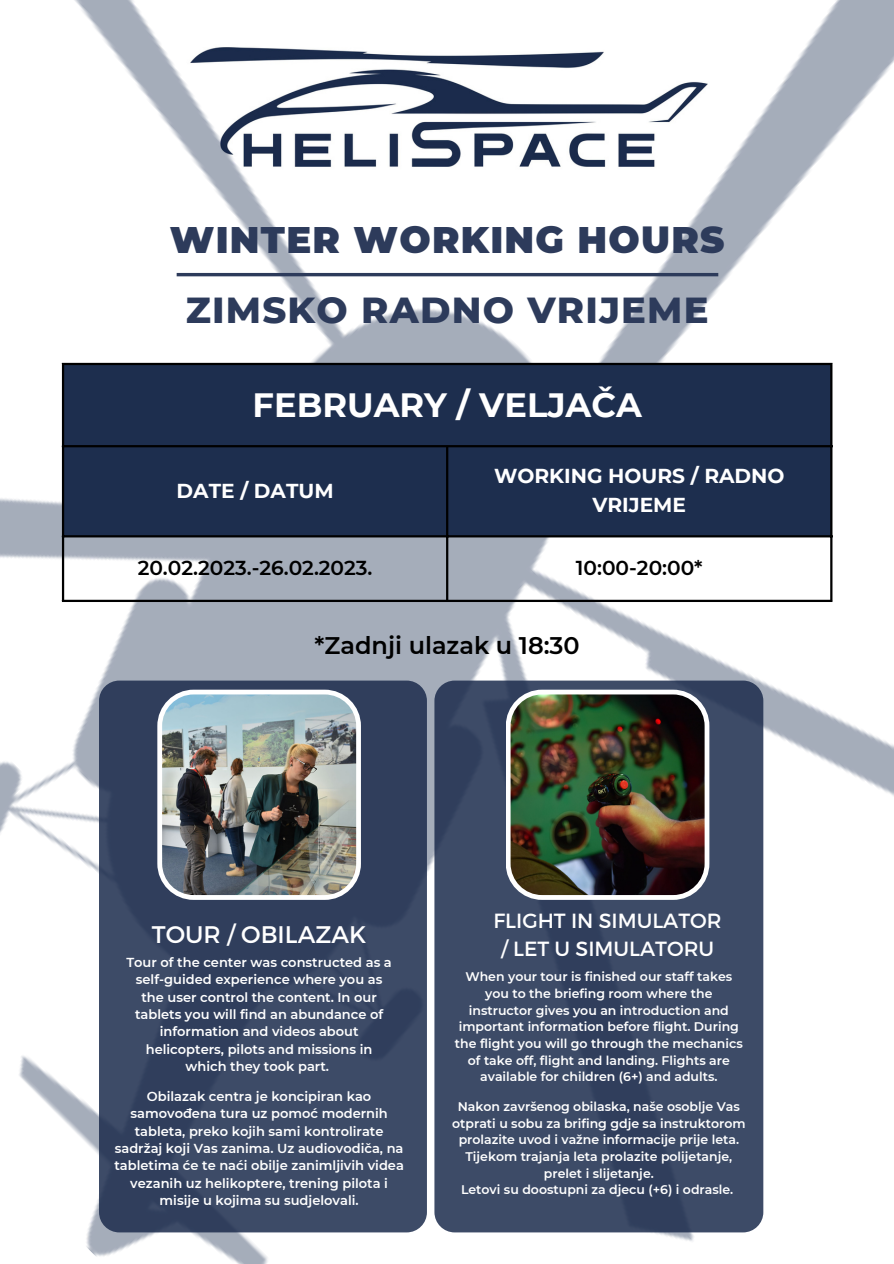
<style>
.page{position:relative;width:894px;height:1264px;background:#fff}
.page>*{position:absolute;margin:0;border:0;box-sizing:border-box;transform-origin:0 0}
.t1{font:900 36.9px "Montserrat";letter-spacing:.035em;color:#2d3b5b}
.t2{font:800 36.9px "Montserrat";letter-spacing:.035em;color:#2d3b5b}
.t3{font:700 33.6px "Montserrat";color:#fff}
.t4{font:600 24px "Montserrat";color:#000}
.t5{font:24px "Montserrat";color:#fff}
.t6{font:20.55px/28.5px "Montserrat";color:#fff;text-align:center}
.t7{font:700 20.1px/28.2px "Montserrat";color:#fff;text-align:center}
.t8{font:600 20.1px "Montserrat";color:#000}
.t9{font:600 13.05px/17.2px "Montserrat";color:#fff;text-align:center}
.t10{font:600 12.45px/16.6px "Montserrat";color:#fff;text-align:center}
</style>
<div class="page">
<img style="left:0;top:0;width:893px;height:1263px">
<hr style="left:177px;top:273px;width:541px;height:3px;background:#2d3b5b">
<div style="left:64px;top:365px;width:766px;height:170px;background:#1d2e4e"></div>
<hr style="left:62px;top:365px;width:2px;height:234px;background:#000">
<hr style="left:446px;top:447px;width:2px;height:152px;background:#000">
<hr style="left:830px;top:365px;width:2px;height:234px;background:#000">
<hr style="left:62px;top:363px;width:770px;height:2px;background:#000">
<hr style="left:62px;top:445px;width:770px;height:2px;background:#000">
<hr style="left:62px;top:535px;width:770px;height:2px;background:#000">
<hr style="left:62px;top:599px;width:770px;height:3px;background:#000">
<div style="left:99px;top:680px;width:327px;height:552px;background:#384663;border-radius:20px"></div>
<img style="left:157px;top:689px;width:204px;height:210px">
<div style="left:434px;top:680px;width:329px;height:552px;background:linear-gradient(to right,#3a4865,#3a4865);border-radius:20px"></div>
<img style="left:505px;top:689px;width:204px;height:210px">
<h1 class="t1" style="left:170px;top:217px;width:556px">WINTER WORKING HOURS</h1>
<h1 class="t2" style="left:186px;top:287px;width:524px">ZIMSKO RADNO VRIJEME</h1>
<h2 class="t3" style="left:252px;top:384px;width:390px">FEBRUARY / VELJAČA</h2>
<h3 class="t7" style="left:176px;top:476px;width:158px">DATE / DATUM</h3>
<h3 class="t7" style="left:494px;top:462px;width:292px">WORKING HOURS / RADNO<br>VRIJEME</h3>
<h3 class="t8" style="left:138px;top:555px;width:236px">20.02.2023.-26.02.2023.</h3>
<h3 class="t8" style="left:575px;top:555px;width:128px">10:00-20:00*</h3>
<h3 class="t4" style="left:314px;top:630px;width:267px">*Zadnji ulazak u 18:30</h3>
<h3 class="t5" style="left:152px;top:919px;width:216px">TOUR / OBILAZAK</h3>
<p class="t9" style="left:126px;top:953px;width:267px">Tour of the center was constructed as a self-guided experience where you as the user control the content. In our tablets you will find an abundance of information and videos about helicopters, pilots and missions in which they took part.</p>
<p class="t9" style="left:114px;top:1087px;width:291px">Obilazak centra je koncipiran kao samovođena tura uz pomoć modernih tableta, preko kojih sami kontrolirate sadržaj koji Vas zanima. Uz audiovodiča, na tabletima će te naći obilje zanimljivih videa vezanih uz helikoptere, trening pilota i misije u kojima su sudjelovali.</p>
<h3 class="t6" style="left:493px;top:905px;width:230px">FLIGHT IN SIMULATOR / LET U SIMULATORU</h3>
<p class="t10" style="left:455px;top:968px;width:289px">When your tour is finished our staff takes you to the briefing room where the instructor gives you an introduction and important information before flight. During the flight you will go through the mechanics of take off, flight and landing. Flights are available for children (6+) and adults.</p>
<p class="t10" style="left:452px;top:1098px;width:295px">Nakon završenog obilaska, naše osoblje Vas otprati u sobu za brifing gdje sa instruktorom prolazite uvod i važne informacije prije leta.<br>Tijekom trajanja leta prolazite polijetanje, prelet i slijetanje.<br>Letovi su doostupni za djecu (+6) i odrasle.</p>
</div>
